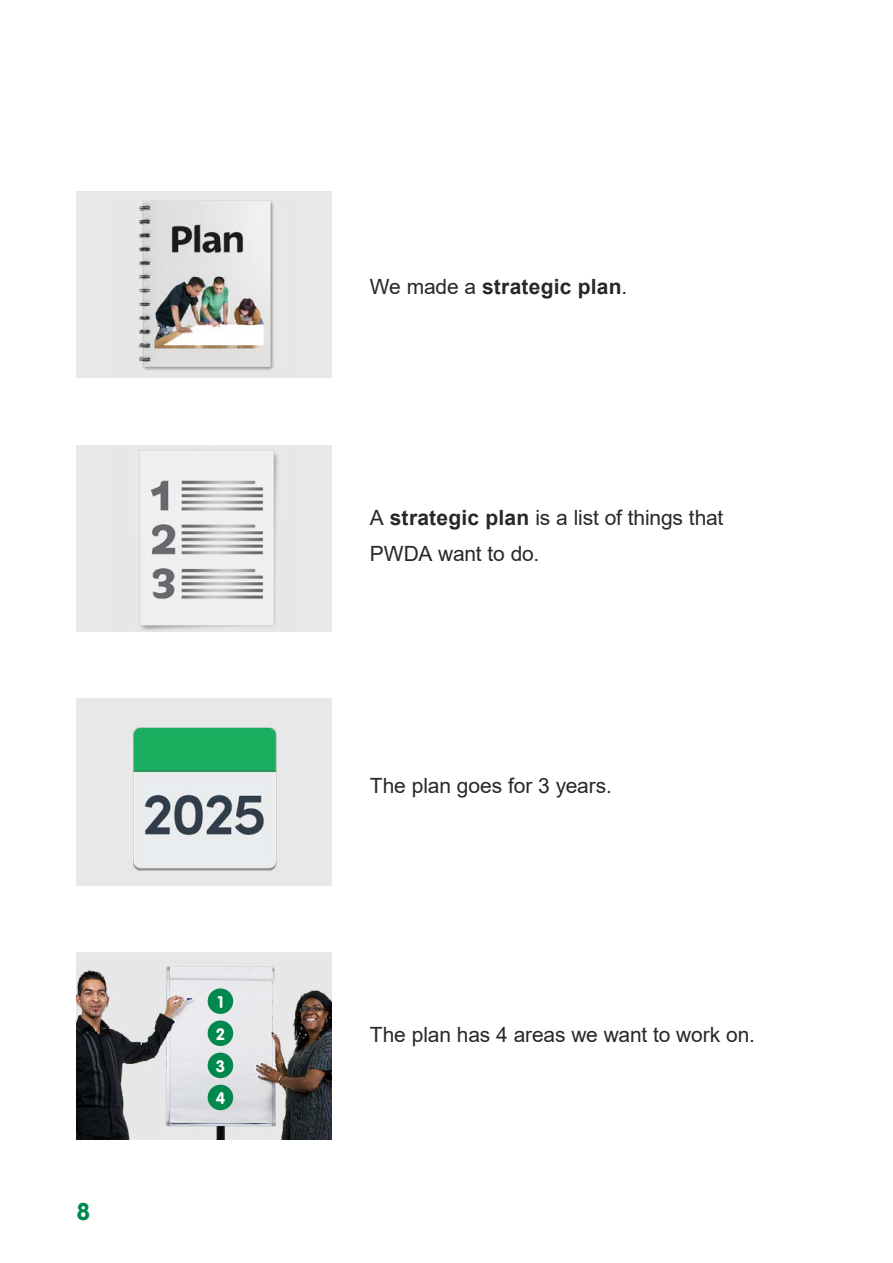
<style>
.page{position:relative;width:893px;height:1263px;background:#fff}
.page>*{position:absolute;margin:0;border:0;box-sizing:border-box;transform-origin:0 0}
.t1{font:24px "VAG Rounded Bold";color:#00884f}
.t2{font:21px/36px "Arial";letter-spacing:-.01em;color:#292829}
.t3{font:700 21px "Arial";letter-spacing:.01em;color:#292829}
.t4{font:16.5px/32px "VAG Rounded Bold";color:#fff;text-align:justify}
.s1{font-weight:400}
.s2{font-weight:700}
</style>
<div class="page">
<div style="left:77px;top:191px;width:255px;height:187px;background:#e8e8e8"></div>
<img style="left:138px;top:200px;width:136px;height:171px">
<div style="left:77px;top:445px;width:255px;height:186px;background:#e8e8e8"></div>
<img style="left:139px;top:450px;width:139px;height:181px">
<div style="left:77px;top:698px;width:255px;height:187px;background:#e8e8e8"></div>
<img style="left:133px;top:727px;width:144px;height:144px">
<div style="left:77px;top:952px;width:255px;height:187px;background:#e8e8e8"></div>
<img style="left:77px;top:966px;width:255px;height:173px">
<div style="left:208px;top:988px;width:25px;height:26px;background:#00884f;border-radius:50%"></div>
<div style="left:208px;top:1052px;width:25px;height:26px;background:#00884f;border-radius:50%"></div>
<div style="left:208px;top:1020px;width:25px;height:26px;background:#00884f;border-radius:50%"></div>
<div style="left:208px;top:1085px;width:25px;height:25px;background:#00884f;border-radius:50%"></div>
<p class="t1" style="left:77px;top:1198px;width:15px">8</p>
<p class="t4" style="left:216px;top:986px;width:11px">1<br>2<br>3<br>4</p>
<p class="t3" style="left:370px;top:272px;width:259px"><span class="s1">We made a</span> strategic plan<span class="s1">.</span></p>
<p class="t2" style="left:370px;top:500px;width:355px">A <span class="s2">strategic plan</span> is a list of things that<br>PWDA want to do.</p>
<p class="t2" style="left:370px;top:767px;width:244px">The plan goes for 3 years.</p>
<p class="t2" style="left:370px;top:1016px;width:387px">The plan has 4 areas we want to work on.</p>
</div>
